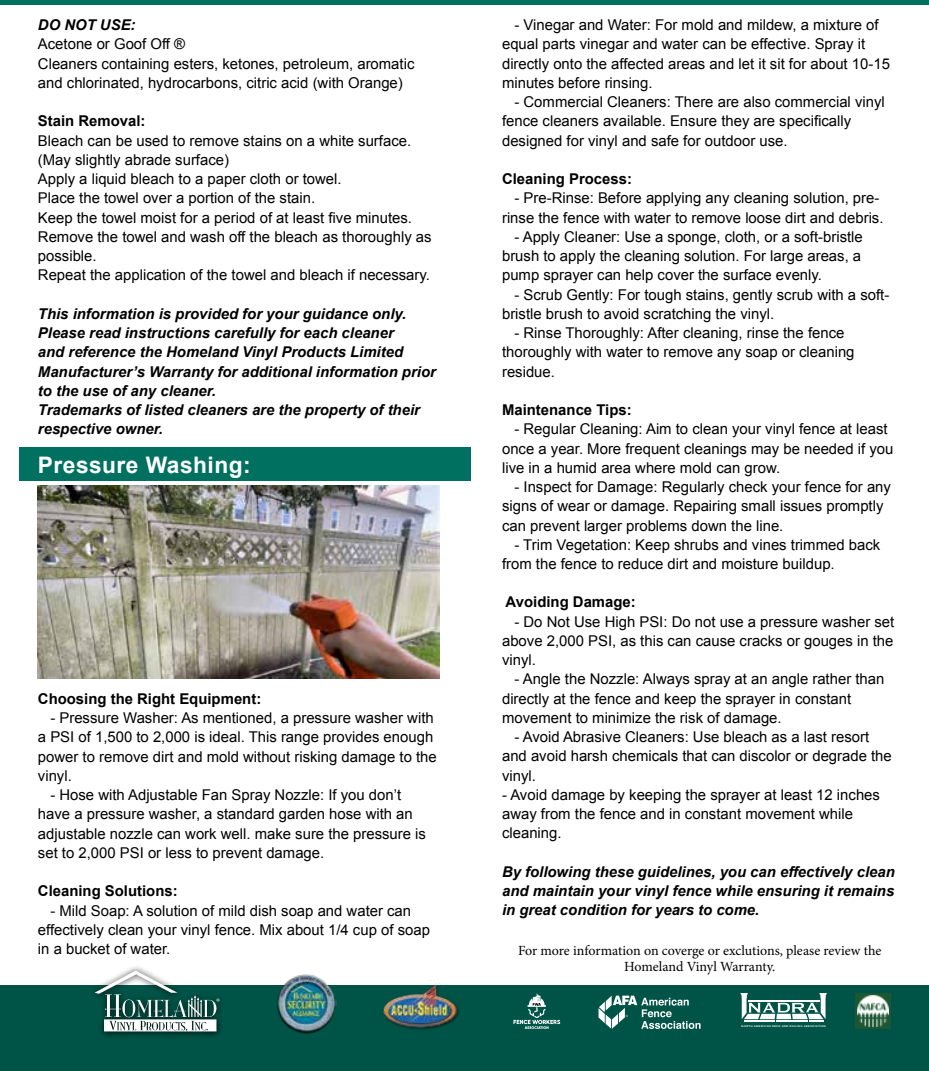
<style>
.page{position:relative;width:929px;height:1071px;background:#fff}
.page>*{position:absolute;margin:0;border:0;box-sizing:border-box;transform-origin:0 0}
.t1{font:700 22.75px "Arial";letter-spacing:.02em;color:#fff}
.t2{font:14.88px/19.2px "Arial";color:#000}
.t3{font:italic 700 14.88px/19.2px "Arial";color:#000}
.t4{font:700 14.88px "Arial";color:#000}
.t5{font:14px/16.8px "Minion Pro";letter-spacing:-.005em;color:#000;text-align:center}
.t6{font:3.32px "Copperplate";color:#fff}
.t7{font:2.98px "Copperplate";color:#c47826}
</style>
<div class="page">
<div style="left:19px;top:447px;width:451px;height:34px;background:#007161"></div>
<hr style="left:0;top:0;width:928px;height:4px;background:#007161">
<div style="left:0;top:985px;width:928px;height:86px;background:#005447"></div>
<img style="left:277px;top:974px;width:59px;height:59px">
<svg style="left:598px;top:996px;width:102px;height:33px"></svg>
<img style="left:383px;top:982px;width:76px;height:48px">
<svg style="left:740px;top:993px;width:86px;height:29px"></svg>
<svg style="left:513px;top:993px;width:47px;height:36px"></svg>
<div style="left:854px;top:993px;width:36px;height:36px;background:#1c5733"></div>
<img style="left:857px;top:996px;width:31px;height:31px">
<img style="left:37px;top:486px;width:402px;height:193px">
<div style="left:90px;top:965px;width:137px;height:75px;background:#000;opacity:.88"></div>
<svg style="left:94px;top:971px;width:125px;height:60px"></svg>
<p class="t3" style="left:38px;top:16px;width:99px">DO NOT USE:</p>
<p class="t2" style="left:38px;top:35px;width:378px">Acetone or Goof Off ®<br>Cleaners containing esters, ketones, petroleum, aromatic and chlorinated, hydrocarbons, citric acid (with Orange)</p>
<p class="t4" style="left:38px;top:111px;width:109px">Stain Removal:</p>
<p class="t2" style="left:38px;top:131px;width:395px">Bleach can be used to remove stains on a white surface. (May slightly abrade surface)<br>Apply a liquid bleach to a paper cloth or towel.<br>Place the towel over a portion of the stain.<br>Keep the towel moist for a period of at least five minutes.<br>Remove the towel and wash off the bleach as thoroughly as possible.<br>Repeat the application of the towel and bleach if necessary.</p>
<p class="t3" style="left:38px;top:305px;width:399px">This information is provided for your guidance only.<br>Please read instructions carefully for each cleaner<br>and reference the Homeland Vinyl Products Limited Manufacturer’s Warranty for additional information prior to the use of any cleaner.<br>Trademarks of listed cleaners are the property of their respective owner.</p>
<h1 class="t1" style="left:38px;top:450px;width:214px">Pressure Washing:</h1>
<p class="t4" style="left:38px;top:689px;width:225px">Choosing the Right Equipment:</p>
<p class="t2" style="left:38px;top:708px;width:400px;text-indent:12px">- Pressure Washer: As mentioned, a pressure washer with a PSI of 1,500 to 2,000 is ideal. This range provides enough power to remove dirt and mold without risking damage to the vinyl.</p>
<p class="t2" style="left:38px;top:785px;width:389px;text-indent:12px">- Hose with Adjustable Fan Spray Nozzle: If you don’t have a pressure washer, a standard garden hose with an adjustable nozzle can work well. make sure the pressure is set to 2,000 PSI or less to prevent damage.</p>
<p class="t4" style="left:38px;top:881px;width:141px">Cleaning Solutions:</p>
<p class="t2" style="left:38px;top:901px;width:393px;text-indent:12px">- Mild Soap: A solution of mild dish soap and water can effectively clean your vinyl fence. Mix about 1/4 cup of soap in a bucket of water.</p>
<p class="t2" style="left:502px;top:15px;width:389px;text-indent:12px">- Vinegar and Water: For mold and mildew, a mixture of equal parts vinegar and water can be effective. Spray it directly onto the affected areas and let it sit for about 10-15 minutes before rinsing.</p>
<p class="t2" style="left:502px;top:92px;width:384px;text-indent:12px">- Commercial Cleaners: There are also commercial vinyl fence cleaners available. Ensure they are specifically designed for vinyl and safe for outdoor use.</p>
<p class="t4" style="left:502px;top:169px;width:131px">Cleaning Process:</p>
<p class="t2" style="left:502px;top:189px;width:383px;text-align:center">- Pre-Rinse: Before applying any cleaning solution, pre&shy;rinse the fence with water to remove loose dirt and debris.</p>
<p class="t2" style="left:502px;top:227px;width:362px;text-align:justify;text-indent:12px">- Apply Cleaner: Use a sponge, cloth, or a soft-bristle brush to apply the cleaning solution. For large areas, a pump sprayer can help cover the surface evenly.</p>
<p class="t2" style="left:502px;top:285px;width:388px;text-indent:12px">- Scrub Gently: For tough stains, gently scrub with a soft&shy;bristle brush to avoid scratching the vinyl.</p>
<p class="t2" style="left:502px;top:323px;width:354px;text-indent:12px">- Rinse Thoroughly: After cleaning, rinse the fence thoroughly with water to remove any soap or cleaning residue.</p>
<p class="t4" style="left:502px;top:400px;width:131px">Maintenance Tips:</p>
<p class="t2" style="left:502px;top:420px;width:393px;text-indent:12px">- Regular Cleaning: Aim to clean your vinyl fence at least once a year. More frequent cleanings may be needed if you live in a humid area where mold can grow.</p>
<p class="t2" style="left:502px;top:477px;width:390px;text-indent:12px">- Inspect for Damage: Regularly check your fence for any signs of wear or damage. Repairing small issues promptly can prevent larger problems down the line.</p>
<p class="t2" style="left:502px;top:535px;width:379px;text-indent:12px">- Trim Vegetation: Keep shrubs and vines trimmed back from the fence to reduce dirt and moisture buildup.</p>
<p class="t4" style="left:505px;top:592px;width:132px">Avoiding Damage:</p>
<p class="t2" style="left:502px;top:612px;width:393px;text-align:justify;text-indent:12px">- Do Not Use High PSI: Do not use a pressure washer set above 2,000 PSI, as this can cause cracks or gouges in the vinyl.</p>
<p class="t2" style="left:502px;top:670px;width:383px;text-indent:12px">- Angle the Nozzle: Always spray at an angle rather than directly at the fence and keep the sprayer in constant movement to minimize the risk of damage.</p>
<p class="t2" style="left:502px;top:728px;width:391px;text-indent:12px">- Avoid Abrasive Cleaners: Use bleach as a last resort and avoid harsh chemicals that can discolor or degrade the vinyl.</p>
<p class="t2" style="left:502px;top:785px;width:379px">- Avoid damage by keeping the sprayer at least 12 inches away from the fence and in constant movement while cleaning.</p>
<p class="t3" style="left:502px;top:863px;width:394px;text-align:justify">By following these guidelines, you can effectively clean and maintain your vinyl fence while ensuring it remains in great condition for years to come.</p>
<p class="t5" style="left:518px;top:942px;width:365px">For more information on coverge or exclutions, please review the<br>Homeland Vinyl Warranty.</p>
<p class="t7" style="left:816px;top:1002px;width:3px">®</p>
<p class="t6" style="left:740px;top:1024px;width:86px">NORTH AMERICAN DECK AND RAILING ASSOCIATION</p>
</div>
